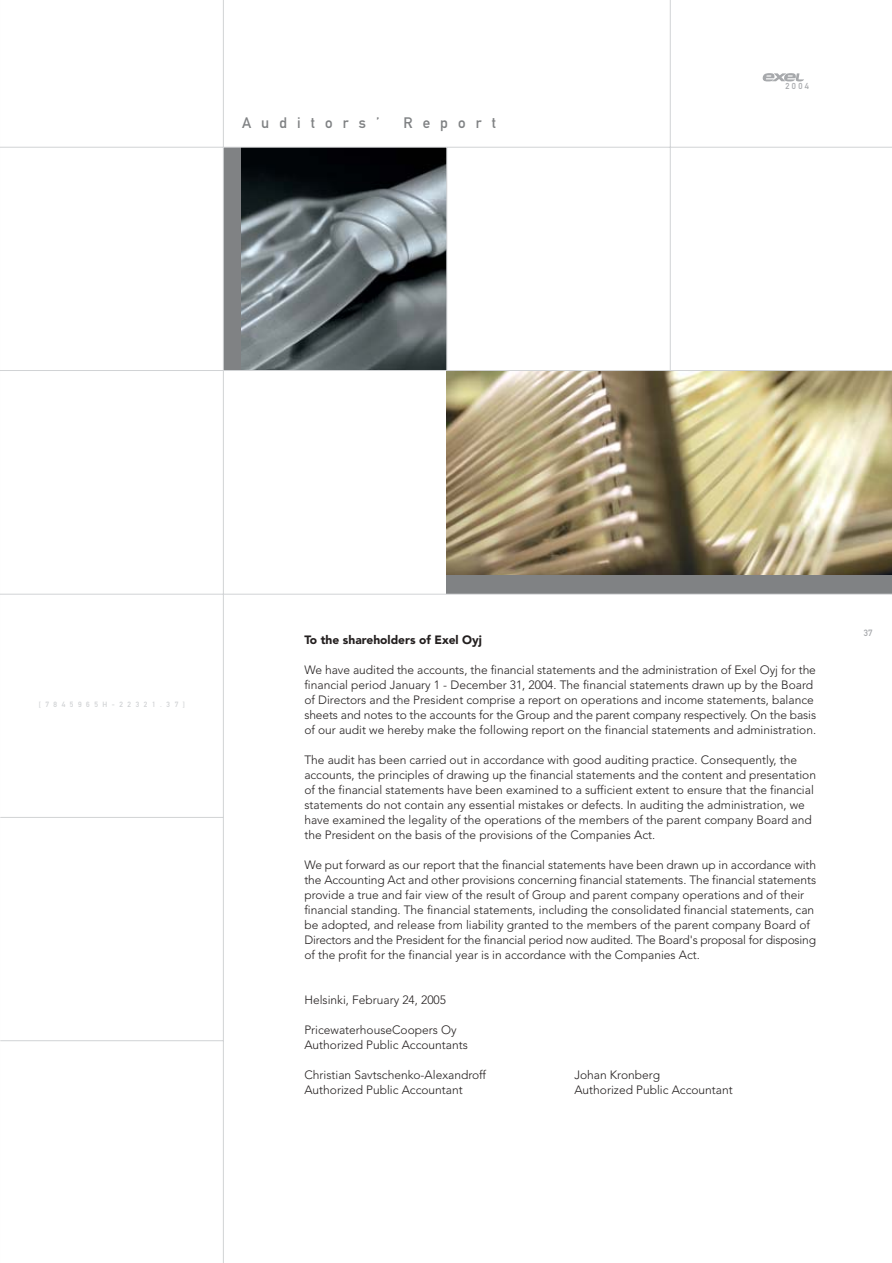
<style>
.page{position:relative;width:892px;height:1263px;background:#fff}
.page>*{position:absolute;margin:0;border:0;box-sizing:border-box;transform-origin:0 0}
.t1{font:15px "DIN Mittelschrift Alternate";letter-spacing:.675em;color:#808284}
.t2{font:300 12px/15px "Avenir";color:#231f1f}
.t3{font:900 12px "Avenir";color:#231f1f}
.t4{font:9px "DIN Mittelschrift Alternate";color:#a7a9ac}
.t5{font:8.55px "DIN Mittelschrift Alternate";color:#a7a9ac}
.t6{font:7.5px "DIN Mittelschrift Alternate";letter-spacing:.605em;color:#d1d3d5}
</style>
<div class="page">
<img style="left:241px;top:148px;width:205px;height:222px">
<div style="left:223px;top:147px;width:18px;height:223px;background:#808284"></div>
<img style="left:446px;top:371px;width:446px;height:204px">
<div style="left:446px;top:575px;width:446px;height:19px;background:#808284"></div>
<hr style="left:0;top:147px;width:892px;height:1px;background:#d1d3d5">
<hr style="left:223px;top:0;width:1px;height:1262px;background:#d1d3d5">
<hr style="left:670px;top:0;width:1px;height:370px;background:#d1d3d5">
<hr style="left:0;top:817px;width:223px;height:1px;background:#d1d3d5">
<hr style="left:0;top:1040px;width:224px;height:1px;background:#d1d3d5">
<hr style="left:0;top:0;width:1px;height:1262px;background:#d1d3d5">
<hr style="left:0;top:593px;width:892px;height:1px;background:#d1d3d5">
<hr style="left:0;top:370px;width:892px;height:1px;background:#d1d3d5">
<hr style="left:446px;top:147px;width:1px;height:223px;background:#d1d3d5">
<svg style="left:762px;top:73px;width:42px;height:9px"></svg>
<p class="t1" style="left:242px;top:118px;width:139px">Auditors’</p>
<p class="t1" style="left:403px;top:118px;width:94px">Report</p>
<p class="t5" style="left:785px;top:83px;width:25px">2004</p>
<p class="t6" style="left:39px;top:701px;width:148px">[7845965H-22321.37]</p>
<p class="t3" style="left:304px;top:635px;width:179px">To the shareholders of Exel Oyj</p>
<p class="t2" style="left:304px;top:663px;width:513px">We have audited the accounts, the financial statements and the administration of Exel Oyj for the financial period January 1 - December 31, 2004. The financial statements drawn up by the Board of Directors and the President comprise a report on operations and income statements, balance sheets and notes to the accounts for the Group and the parent company respectively. On the basis of our audit we hereby make the following report on the financial statements and administration.</p>
<p class="t2" style="left:304px;top:753px;width:513px">The audit has been carried out in accordance with good auditing practice. Consequently, the accounts, the principles of drawing up the financial statements and the content and presentation of the financial statements have been examined to a sufficient extent to ensure that the financial statements do not contain any essential mistakes or defects. In auditing the administration, we have examined the legality of the operations of the members of the parent company Board and the President on the basis of the provisions of the Companies Act.</p>
<p class="t2" style="left:304px;top:858px;width:513px">We put forward as our report that the financial statements have been drawn up in accordance with the Accounting Act and other provisions concerning financial statements. The financial statements provide a true and fair view of the result of Group and parent company operations and of their financial standing. The financial statements, including the consolidated financial statements, can be adopted, and release from liability granted to the members of the parent company Board of Directors and the President for the financial period now audited. The Board's proposal for disposing of the profit for the financial year is in accordance with the Companies Act.</p>
<p class="t2" style="left:304px;top:993px;width:143px">Helsinki, February 24, 2005</p>
<p class="t2" style="left:304px;top:1023px;width:165px">PricewaterhouseCoopers Oy<br>Authorized Public Accountants</p>
<p class="t2" style="left:304px;top:1068px;width:183px">Christian Savtschenko-Alexandroff</p>
<p class="t2" style="left:574px;top:1068px;width:87px">Johan Kronberg</p>
<p class="t2" style="left:304px;top:1083px;width:160px">Authorized Public Accountant</p>
<p class="t2" style="left:574px;top:1083px;width:160px">Authorized Public Accountant</p>
<p class="t4" style="left:864px;top:629px;width:10px">37</p>
</div>
